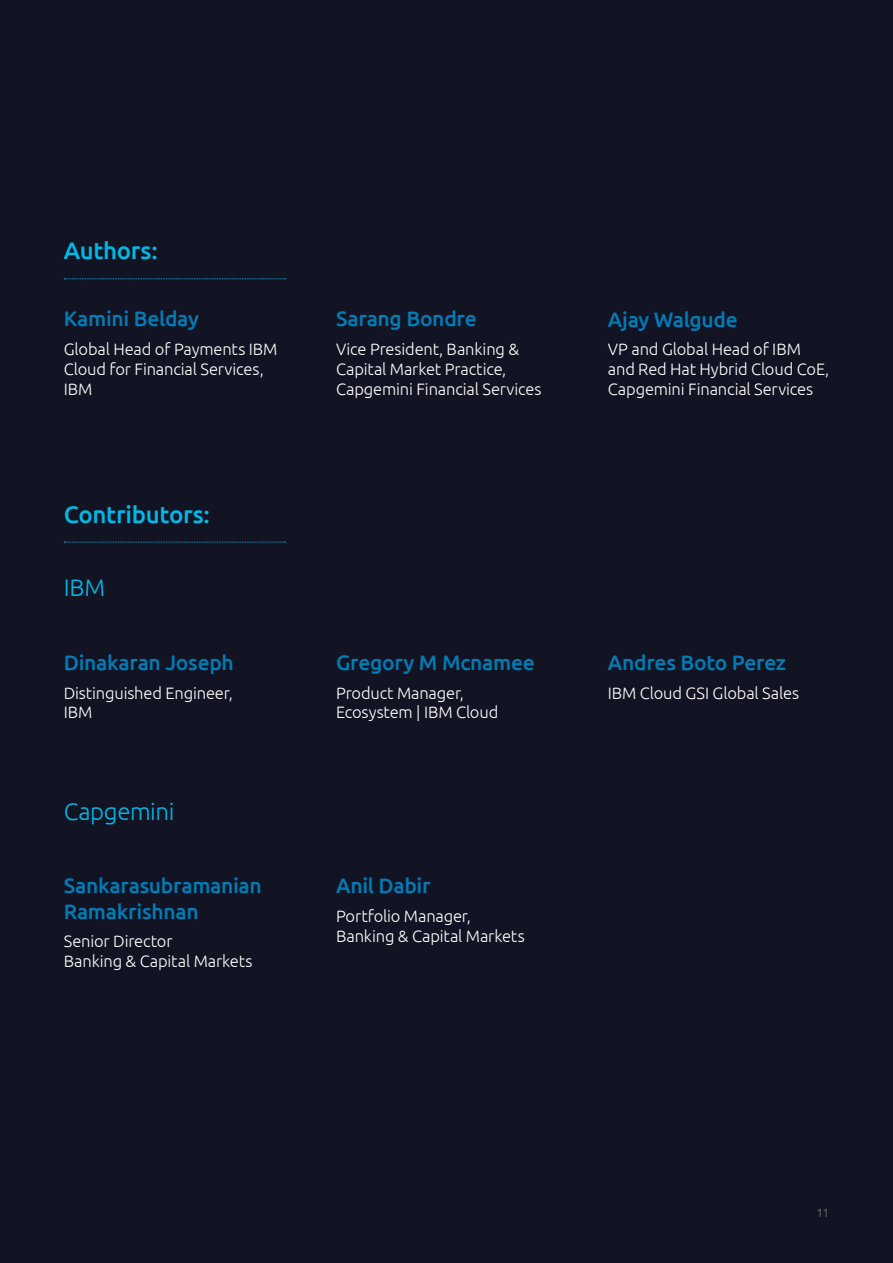
<style>
.page{position:relative;width:893px;height:1263px;background:#121423}
.page>*{position:absolute;margin:0;border:0;box-sizing:border-box;transform-origin:0 0}
.text{font:500 24px "Ubuntu";letter-spacing:-.015em;color:#00b9e7}
.text-2{font:300 24px "Ubuntu";letter-spacing:-.015em;color:#00b9e7}
.text-3{font:500 21px/25.2px "Ubuntu";letter-spacing:-.015em;color:#007cb6}
.text-4{font:300 16.5px/19.8px "Ubuntu";letter-spacing:-.01em;color:#fff}
.t1{font:300 12px "Ubuntu";color:#76787b}
</style>
<div class="page">
<svg style="left:64px;top:278px;width:222px;height:1px"></svg>
<svg style="left:64px;top:542px;width:222px;height:1px"></svg>
<p class="text" style="left:64px;top:236px;width:96px">Authors:</p>
<p class="text-3" style="left:64px;top:306px;width:137px">Kamini Belday</p>
<p class="text-4" style="left:64px;top:339px;width:215px">Global Head of Payments IBM<br>Cloud for Financial Services,<br>IBM</p>
<p class="text" style="left:64px;top:499px;width:148px">Contributors:</p>
<p class="text-2" style="left:64px;top:573px;width:43px">IBM</p>
<p class="text-3" style="left:64px;top:649px;width:172px">Dinakaran Joseph</p>
<p class="text-4" style="left:64px;top:682px;width:170px">Distinguished Engineer,<br>IBM</p>
<p class="text-2" style="left:64px;top:797px;width:112px">Capgemini</p>
<p class="text-3" style="left:64px;top:872px;width:199px">Sankarasubramanian<br>Ramakrishnan</p>
<p class="text-4" style="left:64px;top:931px;width:190px">Senior Director<br>Banking &amp; Capital Markets</p>
<p class="text-3" style="left:336px;top:306px;width:142px">Sarang Bondre</p>
<p class="text-4" style="left:336px;top:339px;width:207px">Vice President, Banking &amp;<br>Capital Market Practice,<br>Capgemini Financial Services</p>
<p class="text-3" style="left:336px;top:649px;width:200px">Gregory M Mcnamee</p>
<p class="text-4" style="left:336px;top:682px;width:164px">Product Manager,<br>Ecosystem | IBM Cloud</p>
<p class="text-3" style="left:336px;top:872px;width:96px">Anil Dabir</p>
<p class="text-4" style="left:336px;top:906px;width:190px">Portfolio Manager,<br>Banking &amp; Capital Markets</p>
<p class="text-3" style="left:608px;top:306px;width:132px">Ajay Walgude</p>
<p class="text-4" style="left:608px;top:339px;width:223px">VP and Global Head of IBM and Red Hat Hybrid Cloud CoE,<br>Capgemini Financial Services</p>
<p class="text-3" style="left:608px;top:649px;width:180px">Andres Boto Perez</p>
<p class="text-4" style="left:608px;top:682px;width:193px">IBM Cloud GSI Global Sales</p>
<p class="t1" style="left:817px;top:1205px;width:14px">11</p>
</div>
